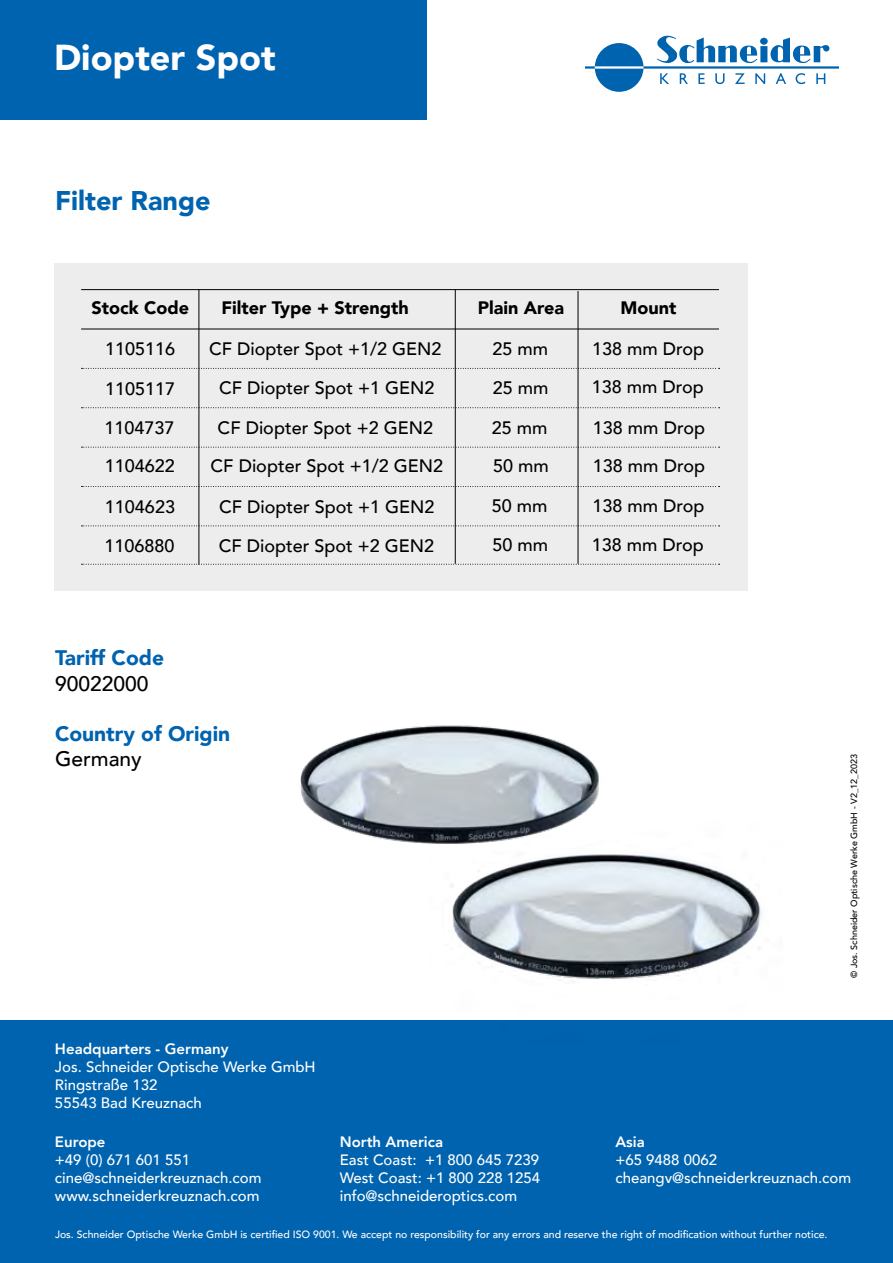
<style>
.page{position:relative;width:893px;height:1263px;background:#fff}
.page>*{position:absolute;margin:0;border:0;box-sizing:border-box;transform-origin:0 0}
.t1{font:900 36px "Avenir LT Com";color:#fff}
.t2{font:900 27px "Avenir LT Com";color:#0063af}
.t3{font:900 21px "Avenir LT Com";color:#0063af}
.t4{font:500 21px "Avenir LT Com";color:#000}
.t5{font:500 18px/38.5px "Avenir LT Com";color:#000;text-align:justify}
.t6{font:900 18px "Avenir LT Com";color:#000}
.t7{font:500 15px/18px "Avenir LT Com";color:#fff}
.t8{font:800 15px "Avenir LT Com";color:#fff}
.t9{font:500 10.5px "Avenir LT Com";color:#fff}
.t10{font:500 9px "Avenir LT Com";color:#000}
</style>
<div class="page">
<svg style="left:585px;top:36px;width:254px;height:56px"></svg>
<div style="left:0;top:0;width:427px;height:119px;background:#0063af"></div>
<div style="left:0;top:1020px;width:893px;height:243px;background:#0063af"></div>
<div style="left:54px;top:264px;width:693px;height:327px;background:#ededed"></div>
<hr style="left:81px;top:289px;width:638px;height:1px;background:#000">
<hr style="left:81px;top:329px;width:638px;height:1px;background:#000">
<svg style="left:82px;top:368px;width:638px;height:1px"></svg>
<svg style="left:82px;top:407px;width:638px;height:1px"></svg>
<svg style="left:82px;top:447px;width:638px;height:1px"></svg>
<svg style="left:82px;top:486px;width:638px;height:1px"></svg>
<svg style="left:82px;top:525px;width:638px;height:1px"></svg>
<hr style="left:199px;top:289px;width:1px;height:276px;background:#000">
<svg style="left:82px;top:564px;width:638px;height:1px"></svg>
<hr style="left:455px;top:289px;width:1px;height:275px;background:#000">
<hr style="left:578px;top:291px;width:1px;height:273px;background:#000">
<img style="left:452px;top:854px;width:310px;height:127px">
<img style="left:300px;top:725px;width:327px;height:191px">
<h1 class="t1" style="left:54px;top:35px;width:223px">Diopter Spot</h1>
<h2 class="t2" style="left:55px;top:184px;width:157px">Filter Range</h2>
<p class="t6" style="left:91px;top:296px;width:99px">Stock Code</p>
<p class="t6" style="left:222px;top:296px;width:189px">Filter Type + Strength</p>
<p class="t5" style="left:105px;top:330px;width:72px">1105116</p>
<p class="t5" style="left:209px;top:330px;width:234px">CF Diopter Spot +1/2 GEN2</p>
<p class="t5" style="left:105px;top:369px;width:72px">1105117</p>
<p class="t5" style="left:105px;top:409px;width:72px">1104737</p>
<p class="t5" style="left:105px;top:447px;width:72px">1104622</p>
<p class="t5" style="left:105px;top:487px;width:72px">1104623</p>
<p class="t5" style="left:219px;top:369px;width:217px">CF Diopter Spot +1 GEN2</p>
<p class="t5" style="left:211px;top:410px;width:234px;line-height:38px;text-align:center">CF Diopter Spot +2 GEN2<br>CF Diopter Spot +1/2 GEN2</p>
<p class="t5" style="left:219px;top:487px;width:217px">CF Diopter Spot +1 GEN2</p>
<p class="t6" style="left:478px;top:296px;width:88px">Plain Area</p>
<p class="t6" style="left:620px;top:296px;width:57px">Mount</p>
<p class="t5" style="left:492px;top:330px;width:57px">25 mm</p>
<p class="t5" style="left:592px;top:330px;width:114px">138 mm Drop</p>
<p class="t5" style="left:493px;top:369px;width:57px">25 mm</p>
<p class="t5" style="left:492px;top:409px;width:59px">25 mm 50 mm 50 mm</p>
<p class="t5" style="left:592px;top:368px;width:114px">138 mm Drop</p>
<p class="t5" style="left:592px;top:409px;width:114px">138 mm Drop 138 mm Drop 138 mm Drop</p>
<p class="t5" style="left:105px;top:526px;width:72px">1106880</p>
<p class="t5" style="left:219px;top:526px;width:217px">CF Diopter Spot +2 GEN2</p>
<p class="t5" style="left:492px;top:525px;width:57px">50 mm</p>
<p class="t5" style="left:592px;top:525px;width:114px">138 mm Drop</p>
<p class="t3" style="left:55px;top:645px;width:111px">Tariff Code</p>
<p class="t4" style="left:55px;top:671px;width:95px">90022000</p>
<p class="t3" style="left:55px;top:721px;width:177px">Country of Origin</p>
<p class="t4" style="left:55px;top:746px;width:88px">Germany</p>
<p class="t10" style="left:849px;top:978px;width:225px;rotate:-90deg">© Jos. Schneider Optische Werke GmbH - V2_12_2023</p>
<p class="t8" style="left:55px;top:1040px;width:175px">Headquarters - Germany</p>
<p class="t7" style="left:55px;top:1058px;width:262px">Jos. Schneider Optische Werke GmbH<br>Ringstraße 132<br>55543 Bad Kreuznach</p>
<p class="t8" style="left:55px;top:1133px;width:52px">Europe</p>
<p class="t7" style="left:55px;top:1151px;width:208px">+49 (0) 671 601 551 cine@schneiderkreuznach.com www.schneiderkreuznach.com</p>
<p class="t9" style="left:55px;top:1228px;width:774px">Jos. Schneider Optische Werke GmbH is certified ISO 9001. We accept no responsibility for any errors and reserve the right of modification without further notice.</p>
<p class="t8" style="left:340px;top:1133px;width:105px">North America</p>
<p class="t7" style="left:340px;top:1151px;width:202px;text-align:justify">East Coast: +1 800 645 7239<br>West Coast: +1 800 228 1254 info@schneideroptics.com</p>
<p class="t8" style="left:615px;top:1133px;width:31px">Asia</p>
<p class="t7" style="left:615px;top:1151px;width:237px">+65 9488 0062 cheangv@schneiderkreuznach.com</p>
</div>
